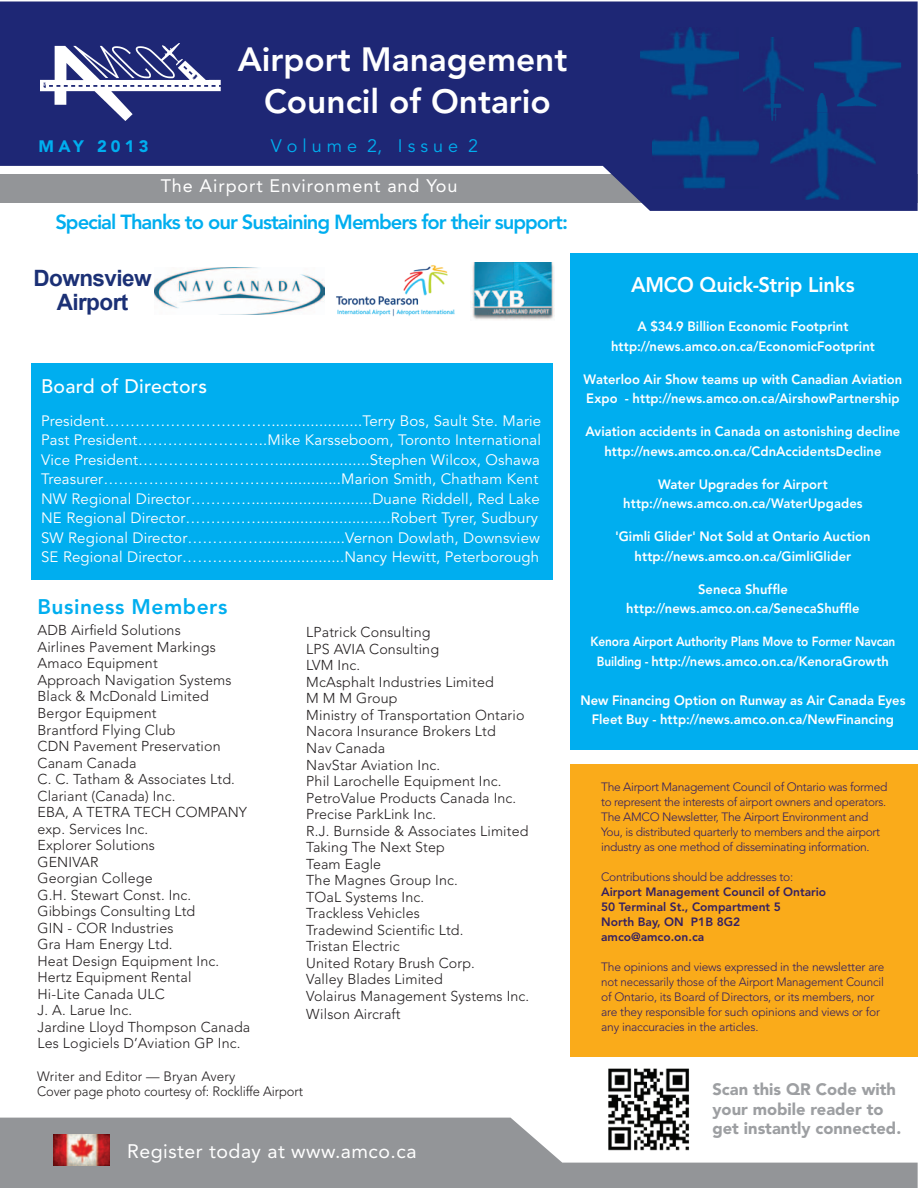
<style>
.page{position:relative;width:918px;height:1188px;background:#fff}
.page>*{position:absolute;margin:0;border:0;box-sizing:border-box;transform-origin:0 0}
.t1{font:800 33.45px/41.7px "Avenir LT Std";color:#fff;text-align:center}
.t2{font:700 22.5px/24px "Arial";letter-spacing:-.025em;color:#1b3075;text-align:center}
.t3{font:800 21px "Avenir LT Std";letter-spacing:-.01em;color:#fff;scale:.96 1}
.t4{font:800 21px "Avenir LT Std";letter-spacing:.025em;color:#00aeef}
.t5{font:800 20.25px "Avenir LT Std";letter-spacing:-.05em;color:#00aeef}
.t6{font:19.5px "Avenir LT Std";letter-spacing:.025em;color:#fff}
.t7{font:500 19.5px "Avenir LT Std";letter-spacing:.01em;color:#fff}
.t8{font:18px "Avenir LT Std";letter-spacing:.05em;color:#fff}
.t9{font:18px "Avenir LT Std";color:#00aeef}
.t10{font:900 16.5px/19.5px "Avenir LT Std";color:#9d9fa2}
.t11{font:900 16.5px "Avenir LT Std";letter-spacing:.25em;color:#00aeef}
.t12{font:15px/19.5px "Avenir LT Std";letter-spacing:.01em;color:#fff}
.t13{font:300 14.25px/16.5px "Avenir LT Std";letter-spacing:.01em;color:#231f20}
.t14{font:800 13.5px/19.5px "Avenir LT Std";letter-spacing:.005em;color:#fff;text-align:center;scale:.96 1}
.t15{font:300 13.5px/15px "Avenir LT Std";letter-spacing:-.01em;color:#231f20}
.t16{font:800 13.2px "Avenir LT Std";letter-spacing:-.01em;color:#fff;scale:.9 1}
.t17{font:300 12px/15px "Avenir LT Std";letter-spacing:-.025em;color:#341f61}
.t18{font:800 12px/15px "Avenir LT Std";color:#341f61}
.s1{font-size:13.2px}
</style>
<div class="page">
<svg style="left:0;top:1118px;width:918px;height:70px;fill:#939598"></svg>
<svg style="left:0;top:2px;width:918px;height:209px;background:#3e4583"></svg>
<img style="left:41px;top:43px;width:184px;height:78px">
<img style="left:743px;top:37px;width:62px;height:84px">
<img style="left:639px;top:28px;width:101px;height:72px">
<img style="left:814px;top:27px;width:87px;height:81px">
<img style="left:650px;top:116px;width:109px;height:74px">
<img style="left:742px;top:116px;width:17px;height:5px">
<div style="left:630px;top:18px;width:10px;height:79px;background:#1e2775"></div>
<div style="left:640px;top:114px;width:12px;height:75px;background:#1e2775"></div>
<div style="left:805px;top:13px;width:9px;height:98px;background:#1e2775"></div>
<hr style="left:740px;top:18px;width:3px;height:98px;background:#1e2775">
<div style="left:792px;top:9px;width:123px;height:18px;background:#1e2775"></div>
<div style="left:728px;top:121px;width:75px;height:12px;background:#1e2775"></div>
<div style="left:809px;top:106px;width:88px;height:7px;background:#1e2775"></div>
<img style="left:770px;top:111px;width:106px;height:89px">
<img style="left:770px;top:93px;width:35px;height:29px">
<img style="left:814px;top:93px;width:62px;height:13px">
<img style="left:770px;top:121px;width:33px;height:12px">
<img style="left:809px;top:106px;width:67px;height:7px">
<img style="left:595px;top:1056px;width:102px;height:102px">
<div style="left:570px;top:764px;width:348px;height:292px;background:#faab1a"></div>
<img style="left:54px;top:1134px;width:56px;height:31px">
<div style="left:570px;top:253px;width:348px;height:497px;background:#00aeef"></div>
<img style="left:154px;top:267px;width:171px;height:47px">
<img style="left:336px;top:265px;width:119px;height:52px">
<img style="left:472px;top:263px;width:83px;height:57px">
<div style="left:31px;top:363px;width:521px;height:216px;background:#00aeef"></div>
<h1 class="t1" style="left:238px;top:39px;width:331px">Airport Management<br>Council of Ontario</h1>
<p class="t11" style="left:39px;top:136px;width:111px">MAY 2013</p>
<p class="t9" style="left:271px;top:136px;width:209px">V o l u m e 2, I s s u e 2</p>
<p class="t8" style="left:161px;top:175px;width:298px">The Airport Environment and You</p>
<h3 class="t5" style="left:55px;top:210px;width:514px">Special Thanks to our Sustaining Members for their support:</h3>
<h2 class="t2" style="left:34px;top:267px;width:120px">Downsview<br>Airport</h2>
<h3 class="t7" style="left:41px;top:375px;width:167px">Board of Directors</h3>
<p class="t12" style="left:41px;top:411px;width:502px">President…………………………….....................Terry Bos, Sault Ste. Marie Past President……………………..Mike Karsseboom, Toronto International Vice President………………………......................Stephen Wilcox, Oshawa Treasurer……………………………….............Marion Smith, Chatham Kent NW Regional Director…………............................Duane Riddell, Red Lake NE Regional Director……………..............................Robert Tyrer, Sudbury SW Regional Director……………...................Vernon Dowlath, Downsview SE Regional Director……………....................Nancy Hewitt, Peterborough</p>
<h3 class="t4" style="left:38px;top:594px;width:191px">Business Members</h3>
<p class="t13" style="left:38px;top:622px;width:214px">ADB Airfield Solutions<br>Airlines Pavement Markings<br>Amaco Equipment<br>Approach Navigation Systems<br>Black &amp; McDonald Limited<br>Bergor Equipment<br>Brantford Flying Club<br>CDN Pavement Preservation<br>Canam Canada<br>C. C. Tatham &amp; Associates Ltd.<br>Clariant (Canada) Inc.<br>EBA, A TETRA TECH COMPANY exp. Services Inc.<br>Explorer Solutions<br>GENIVAR<br>Georgian College<br>G.H. Stewart Const. Inc.<br>Gibbings Consulting Ltd<br>GIN - COR Industries<br>Gra Ham Energy Ltd.<br>Heat Design Equipment Inc.<br>Hertz Equipment Rental<br>Hi-Lite Canada ULC<br>J. A. Larue Inc.<br>Jardine Lloyd Thompson Canada<br>Les Logiciels D’Aviation GP Inc.</p>
<p class="t13" style="left:306px;top:624px;width:225px">LPatrick Consulting<br>LPS AVIA Consulting<br>LVM Inc.<br>McAsphalt Industries Limited<br>M M M Group<br>Ministry of Transportation Ontario<br>Nacora Insurance Brokers Ltd<br>Nav Canada<br>NavStar Aviation Inc.<br>Phil Larochelle Equipment Inc.<br>PetroValue Products Canada Inc.<br>Precise ParkLink Inc.<br>R.J. Burnside &amp; Associates Limited<br>Taking The Next Step<br>Team Eagle<br>The Magnes Group Inc.<br>TOaL Systems Inc.<br>Trackless Vehicles<br>Tradewind Scientific Ltd.<br>Tristan Electric<br>United Rotary Brush Corp.<br>Valley Blades Limited<br>Volairus Management Systems Inc.</p>
<p class="t13" style="left:306px;top:1005px;width:96px">Wilson Aircraft</p>
<p class="t15" style="left:37px;top:1069px;width:267px">Writer and Editor — Bryan Avery<br>Cover page photo courtesy of: Rockliffe Airport</p>
<h3 class="t6" style="left:127px;top:1140px;width:291px">Register today at www.amco.ca</h3>
<h3 class="t3" style="left:631px;top:273px;width:235px">AMCO Quick-Strip Links</h3>
<p class="t14" style="left:611px;top:317px;width:276px">A $34.9 Billion Economic Footprint http://news.amco.on.ca/EconomicFootprint</p>
<p class="t14" style="left:584px;top:369px;width:333px;text-align:left">Waterloo Air Show teams up with Canadian Aviation<br>Expo - http://news.amco.on.ca/AirshowPartnership</p>
<p class="t14" style="left:585px;top:422px;width:330px">Aviation accidents in Canada on astonishing decline http://news.amco.on.ca/CdnAccidentsDecline</p>
<p class="t14" style="left:623px;top:474px;width:251px">Water Upgrades for Airport http://news.amco.on.ca/WaterUpgades</p>
<p class="t14" style="left:615px;top:527px;width:268px">'Gimli Glider' Not Sold at Ontario Auction http://news.amco.on.ca/GimliGlider</p>
<p class="t14" style="left:626px;top:579px;width:244px">Seneca Shuffle http://news.amco.on.ca/SenecaShuffle</p>
<p class="t16" style="left:590px;top:634px;width:340px">Kenora Airport Authority Plans Move to Former Navcan</p>
<p class="t14" style="left:597px;top:651px;width:306px"><span class="s1">Building -</span> http://news.amco.on.ca/KenoraGrowth</p>
<p class="t14" style="left:580px;top:690px;width:340px">New Financing Option on Runway as Air Canada Eyes<br>Fleet Buy - http://news.amco.on.ca/NewFinancing</p>
<p class="t17" style="left:601px;top:780px;width:288px">The Airport Management Council of Ontario was formed to represent the interests of airport owners and operators.<br>The AMCO Newsletter, The Airport Environment and You, is distributed quarterly to members and the airport industry as one method of disseminating information.</p>
<p class="t17" style="left:601px;top:870px;width:193px">Contributions should be addresses to:</p>
<p class="t18" style="left:601px;top:885px;width:227px">Airport Management Council of Ontario<br>50 Terminal St., Compartment 5<br>North Bay, ON P1B 8G2 amco@amco.on.ca</p>
<p class="t17" style="left:601px;top:960px;width:285px">The opinions and views expressed in the newsletter are not necessarily those of the Airport Management Council of Ontario, its Board of Directors, or its members, nor are they responsible for such opinions and views or for any inaccuracies in the articles.</p>
<p class="t10" style="left:712px;top:1080px;width:190px">Scan this QR Code with your mobile reader to get instantly connected.</p>
</div>
